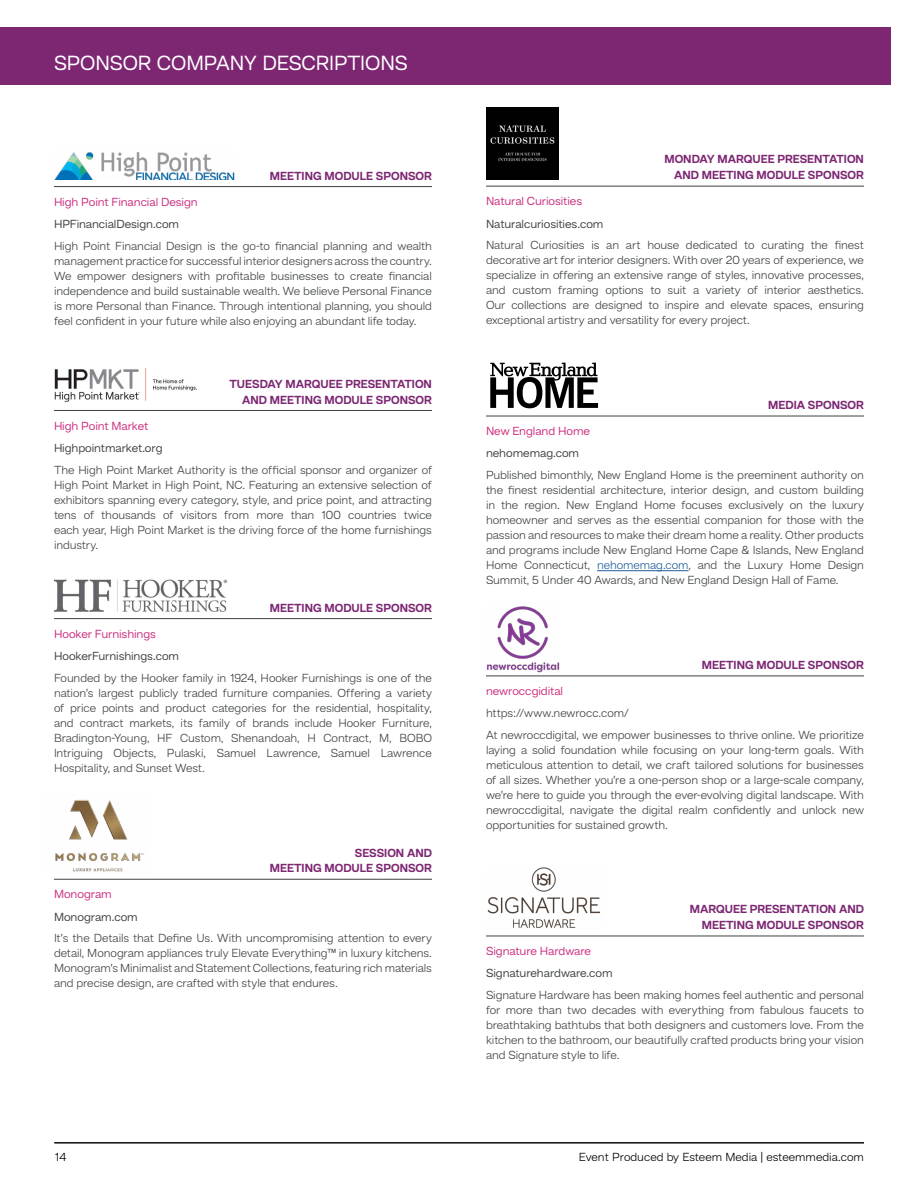
<style>
.page{position:relative;width:918px;height:1188px;background:#fff}
.page>*{position:absolute;margin:0;border:0;box-sizing:border-box;transform-origin:0 0}
.Page_Headers_R{font:21px "Hando Trial";letter-spacing:-.005em;color:#fff}
.description{font:300 12px/15px "Hando Trial";letter-spacing:-.01em;color:#3e4243;text-align:justify}
.sponsor_description{font:700 12px/15.8px "Hando Trial";color:#7d2773;text-align:right}
.company_table{font:12px "Hando Trial";letter-spacing:-.01em;color:#3e4243}
.company_table-2{font:12px "Hando Trial";letter-spacing:-.01em;color:#cb2e7f}
.t1{font:300 12px "Hando";color:#000}
.s1{color:#215e9e}
</style>
<div class="page">
<hr style="left:54px;top:1143px;width:810px;height:1px;background:#000">
<div style="left:0;top:27px;width:891px;height:57px;background:#7d2773"></div>
<hr style="left:486px;top:186px;width:378px;height:1px;background:#3e4243">
<hr style="left:486px;top:416px;width:378px;height:1px;background:#3e4243">
<hr style="left:597px;top:570px;width:92px;height:1px;background:#215e9e">
<hr style="left:486px;top:676px;width:378px;height:1px;background:#3e4243">
<hr style="left:486px;top:936px;width:378px;height:1px;background:#3e4243">
<hr style="left:54px;top:186px;width:378px;height:1px;background:#3e4243">
<hr style="left:54px;top:410px;width:378px;height:1px;background:#3e4243">
<hr style="left:54px;top:618px;width:378px;height:1px;background:#3e4243">
<hr style="left:54px;top:879px;width:378px;height:1px;background:#3e4243">
<img style="left:54px;top:579px;width:174px;height:33px">
<img style="left:55px;top:800px;width:90px;height:72px">
<img style="left:486px;top:108px;width:72px;height:72px">
<svg style="left:490px;top:363px;width:108px;height:45px"></svg>
<img style="left:487px;top:867px;width:114px;height:61px">
<img style="left:55px;top:368px;width:142px;height:34px">
<img style="left:54px;top:152px;width:181px;height:28px">
<img style="left:486px;top:606px;width:73px;height:70px">
<p class="Page_Headers_R" style="left:54px;top:50px;width:355px">SPONSOR COMPANY DESCRIPTIONS</p>
<p class="sponsor_description" style="left:270px;top:167px;width:164px">MEETING MODULE SPONSOR</p>
<p class="company_table-2" style="left:54px;top:194px;width:145px">High Point Financial Design</p>
<p class="company_table" style="left:54px;top:217px;width:127px">HPFinancialDesign.com</p>
<p class="description" style="left:54px;top:238px;width:380px">High Point Financial Design is the go-to financial planning and wealth management practice for successful interior designers across the country.<br>We empower designers with profitable businesses to create financial independence and build sustainable wealth. We believe Personal Finance is more Personal than Finance. Through intentional planning, you should feel confident in your future while also enjoying an abundant life today.</p>
<p class="sponsor_description" style="left:230px;top:375px;width:204px">TUESDAY MARQUEE PRESENTATION<br>AND MEETING MODULE SPONSOR</p>
<p class="company_table-2" style="left:54px;top:418px;width:96px">High Point Market</p>
<p class="company_table" style="left:54px;top:441px;width:110px">Highpointmarket.org</p>
<p class="description" style="left:54px;top:462px;width:380px">The High Point Market Authority is the official sponsor and organizer of High Point Market in High Point, NC. Featuring an extensive selection of exhibitors spanning every category, style, and price point, and attracting tens of thousands of visitors from more than 100 countries twice each year, High Point Market is the driving force of the home furnishings industry.</p>
<p class="sponsor_description" style="left:270px;top:599px;width:164px">MEETING MODULE SPONSOR</p>
<p class="company_table-2" style="left:54px;top:626px;width:104px">Hooker Furnishings</p>
<p class="company_table" style="left:54px;top:649px;width:127px">HookerFurnishings.com</p>
<p class="description" style="left:54px;top:670px;width:380px">Founded by the Hooker family in 1924, Hooker Furnishings is one of the nation’s largest publicly traded furniture companies. Offering a variety of price points and product categories for the residential, hospitality, and contract markets, its family of brands include Hooker Furniture, Bradington-Young, HF Custom, Shenandoah, H Contract, M, BOBO Intriguing Objects, Pulaski, Samuel Lawrence, Samuel Lawrence Hospitality, and Sunset West.</p>
<p class="sponsor_description" style="left:270px;top:844px;width:164px">SESSION AND<br>MEETING MODULE SPONSOR</p>
<p class="company_table-2" style="left:54px;top:887px;width:59px">Monogram</p>
<p class="company_table" style="left:54px;top:909px;width:85px">Monogram.com</p>
<p class="description" style="left:54px;top:931px;width:380px">It’s the Details that Define Us. With uncompromising attention to every detail, Monogram appliances truly Elevate Everything™ in luxury kitchens.<br>Monogram’s Minimalist and Statement Collections, featuring rich materials and precise design, are crafted with style that endures.</p>
<p class="sponsor_description" style="left:664px;top:151px;width:201px">MONDAY MARQUEE PRESENTATION<br>AND MEETING MODULE SPONSOR</p>
<p class="company_table-2" style="left:486px;top:194px;width:98px">Natural Curiosities</p>
<p class="company_table" style="left:486px;top:216px;width:119px">Naturalcuriosities.com</p>
<p class="description" style="left:486px;top:237px;width:380px">Natural Curiosities is an art house dedicated to curating the finest decorative art for interior designers. With over 20 years of experience, we specialize in offering an extensive range of styles, innovative processes, and custom framing options to suit a variety of interior aesthetics.<br>Our collections are designed to inspire and elevate spaces, ensuring exceptional artistry and versatility for every project.</p>
<p class="sponsor_description" style="left:768px;top:397px;width:97px">MEDIA SPONSOR</p>
<p class="company_table-2" style="left:486px;top:424px;width:106px">New England Home</p>
<p class="company_table" style="left:486px;top:446px;width:95px">nehomemag.com</p>
<p class="description" style="left:486px;top:467px;width:380px">Published bimonthly, New England Home is the preeminent authority on the finest residential architecture, interior design, and custom building in the region. New England Home focuses exclusively on the luxury homeowner and serves as the essential companion for those with the passion and resources to make their dream home a reality. Other products and programs include New England Home Cape &amp; Islands, New England Home Connecticut, <span class="s1">nehomemag.com</span>, and the Luxury Home Design Summit, 5 Under 40 Awards, and New England Design Hall of Fame.</p>
<p class="sponsor_description" style="left:702px;top:657px;width:164px">MEETING MODULE SPONSOR</p>
<p class="company_table-2" style="left:486px;top:684px;width:79px">newroccgidital</p>
<p class="description" style="left:486px;top:705px;width:144px">https://www.newrocc.com/</p>
<p class="description" style="left:486px;top:727px;width:380px">At newroccdigital, we empower businesses to thrive online. We prioritize laying a solid foundation while focusing on your long-term goals. With meticulous attention to detail, we craft tailored solutions for businesses of all sizes. Whether you’re a one-person shop or a large-scale company, we’re here to guide you through the ever-evolving digital landscape. With newroccdigital, navigate the digital realm confidently and unlock new opportunities for sustained growth.</p>
<p class="sponsor_description" style="left:690px;top:901px;width:176px">MARQUEE PRESENTATION AND<br>MEETING MODULE SPONSOR</p>
<p class="company_table-2" style="left:486px;top:944px;width:107px">Signature Hardware</p>
<p class="company_table" style="left:486px;top:966px;width:128px">Signaturehardware.com</p>
<p class="description" style="left:486px;top:987px;width:380px">Signature Hardware has been making homes feel authentic and personal for more than two decades with everything from fabulous faucets to breathtaking bathtubs that both designers and customers love. From the kitchen to the bathroom, our beautifully crafted products bring your vision and Signature style to life.</p>
<p class="t1" style="left:55px;top:1149px;width:13px">14</p>
<p class="t1" style="left:579px;top:1149px;width:287px">Event Produced by Esteem Media | esteemmedia.com</p>
</div>
